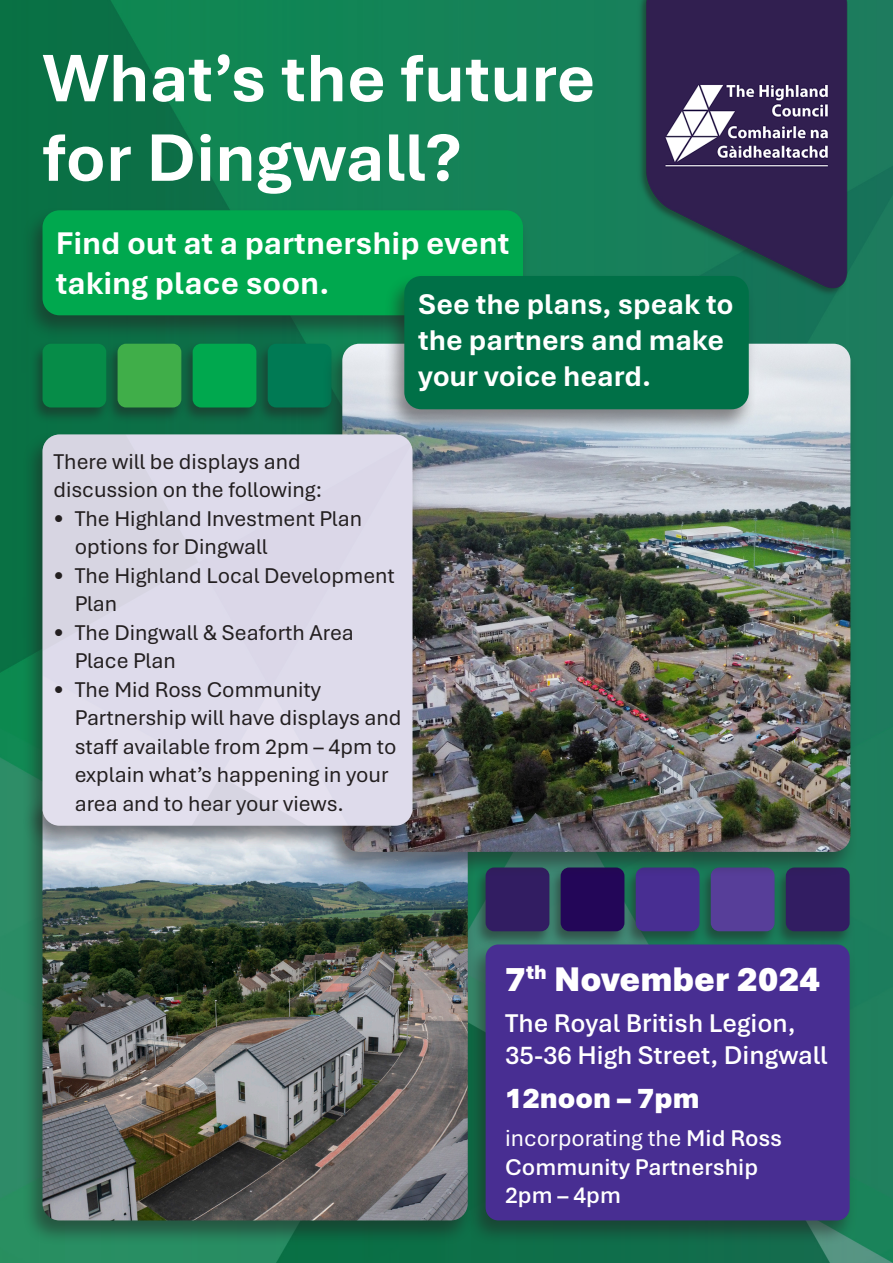
<style>
.page{position:relative;width:893px;height:1263px;background:#fff}
.page>*{position:absolute;margin:0;border:0;box-sizing:border-box;transform-origin:0 0}
.t1{font:700 70.5px/79.5px "Aptos";color:#fff}
.t2{font:900 36px "Aptos";color:#fff}
.t3{font:700 33px/39.6px "Aptos";color:#fff}
.t4{font:700 30px/36px "Aptos";color:#fff}
.t5{font:900 30px "Aptos";color:#fff}
.t6{font:600 27px/32.4px "Aptos";color:#fff}
.t7{font:600 24px/28.8px "Aptos";color:#fff}
.t8{font:22.5px/28.5px "Aptos";color:#231f20}
.s1{font-weight:400}
</style>
<div class="page">
<img style="left:0;top:0;width:893px;height:1263px">
<img style="left:637px;top:0;width:213px;height:298px">
<div style="left:472px;top:866px;width:82px;height:82px;background:#231f20;opacity:.5"></div>
<div style="left:486px;top:867px;width:63px;height:64px;background:#321d62;border-radius:9px"></div>
<div style="left:697px;top:866px;width:83px;height:82px;background:#231f20;opacity:.5"></div>
<div style="left:711px;top:867px;width:63px;height:64px;background:#573e99;border-radius:9px"></div>
<div style="left:547px;top:866px;width:82px;height:82px;background:#231f20;opacity:.5"></div>
<div style="left:561px;top:867px;width:63px;height:64px;background:#230658;border-radius:9px"></div>
<div style="left:773px;top:866px;width:82px;height:82px;background:#231f20;opacity:.5"></div>
<div style="left:786px;top:867px;width:64px;height:64px;background:#321d62;border-radius:9px"></div>
<div style="left:622px;top:866px;width:83px;height:82px;background:#231f20;opacity:.5"></div>
<div style="left:636px;top:867px;width:63px;height:64px;background:#482e92;border-radius:9px"></div>
<div style="left:29px;top:342px;width:82px;height:82px;background:#231f20;opacity:.5"></div>
<div style="left:43px;top:344px;width:63px;height:63px;background:#068c48;border-radius:9px"></div>
<div style="left:254px;top:342px;width:83px;height:82px;background:#231f20;opacity:.5"></div>
<div style="left:268px;top:344px;width:63px;height:63px;background:#007a54;border-radius:9px"></div>
<div style="left:104px;top:342px;width:82px;height:82px;background:#231f20;opacity:.5"></div>
<div style="left:118px;top:344px;width:63px;height:63px;background:#40ae49;border-radius:9px"></div>
<div style="left:179px;top:342px;width:82px;height:82px;background:#231f20;opacity:.5"></div>
<div style="left:193px;top:344px;width:63px;height:63px;background:#00a84e;border-radius:9px"></div>
<div style="left:22px;top:792px;width:453px;height:453px;background:#231f20;opacity:.5"></div>
<img style="left:43px;top:851px;width:425px;height:369px">
<div style="left:322px;top:340px;width:536px;height:537px;background:#231f20;opacity:.5"></div>
<img style="left:342px;top:344px;width:508px;height:508px">
<div style="left:22px;top:207px;width:509px;height:133px;background:#231f20;opacity:.5"></div>
<div style="left:43px;top:210px;width:480px;height:105px;background:#00a84e;border-radius:17px"></div>
<div style="left:384px;top:273px;width:373px;height:162px;background:#231f20;opacity:.5"></div>
<div style="left:404px;top:276px;width:345px;height:133px;background:#007047;border-radius:17px"></div>
<div style="left:22px;top:431px;width:398px;height:420px;background:#231f20;opacity:.5"></div>
<img style="left:43px;top:434px;width:369px;height:392px">
<div style="left:465px;top:941px;width:392px;height:305px;background:#231f20;opacity:.5"></div>
<div style="left:486px;top:944px;width:364px;height:276px;background:#482e92;border-radius:13px"></div>
<p class="t1" style="left:43px;top:36px;width:555px">What’s the future for Dingwall?</p>
<p class="t3" style="left:56px;top:222px;width:455px">Find out at a partnership event taking place soon.</p>
<p class="t4" style="left:418px;top:285px;width:317px">See the plans, speak to the partners and make your voice heard.</p>
<p class="t8" style="left:54px;top:446px;width:270px">There will be displays and discussion on the following:</p>
<p class="t8" style="left:75px;top:503px;width:289px;text-indent:-21px">• The Highland Investment Plan options for Dingwall</p>
<p class="t8" style="left:75px;top:560px;width:322px;text-indent:-21px">• The Highland Local Development<br>Plan</p>
<p class="t8" style="left:75px;top:617px;width:281px;text-indent:-21px">• The Dingwall &amp; Seaforth Area<br>Place Plan</p>
<p class="t8" style="left:75px;top:674px;width:328px;text-indent:-21px">• The Mid Ross Community<br>Partnership will have displays and staff available from 2pm – 4pm to explain what’s happening in your area and to hear your views.</p>
<p class="t2" style="left:505px;top:954px;width:317px">7<sup>th</sup> November 2024</p>
<p class="t6" style="left:505px;top:1005px;width:324px">The Royal British Legion,<br>35-36 High Street, Dingwall</p>
<p class="t5" style="left:505px;top:1078px;width:196px">12noon – 7pm</p>
<p class="t7" style="left:505px;top:1122px;width:278px"><span class="s1">incorporating the</span> Mid Ross<br>Community Partnership<br>2pm – 4pm</p>
</div>
